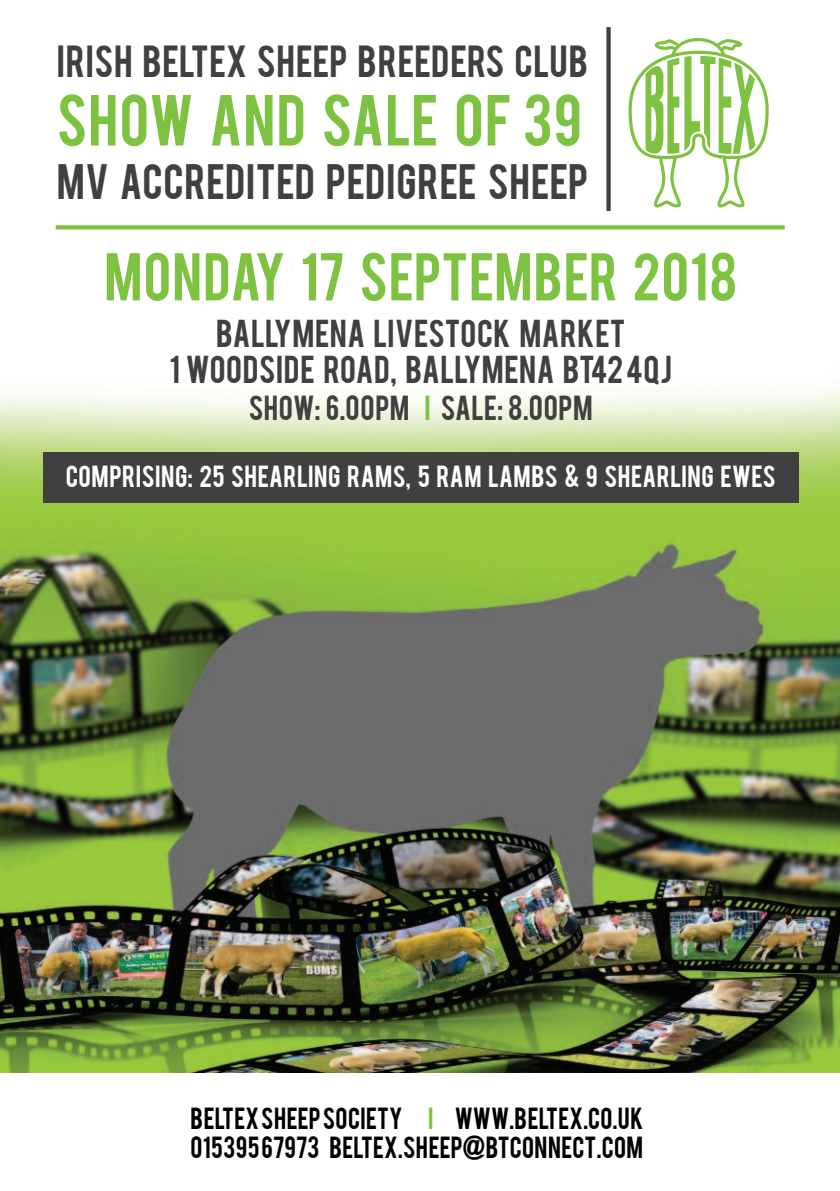
<style>
.page{position:relative;width:840px;height:1191px;background:#fff}
.page>*{position:absolute;margin:0;border:0;box-sizing:border-box;transform-origin:0 0}
.t1{font:56.8px "Bebas";letter-spacing:.02em;color:#7ec241}
.t2{font:53px "Bebas";letter-spacing:.015em;color:#7ec241}
.t3{font:39.2px "Bebas";letter-spacing:.015em;color:#404040}
.t4{font:35.4px "Bebas";letter-spacing:.015em;color:#404040}
.t5{font:30.6px/36px "Bebas";letter-spacing:.015em;color:#404040;text-align:center}
.t6{font:27.4px "Bebas";letter-spacing:.02em;color:#404040}
.t7{font:24px/28.8px "Bebas";letter-spacing:.01em;color:#000;scale:.96 1}
.t8{font:24px "Bebas";letter-spacing:.02em;color:#fff}
.s1{color:#7ec241}
</style>
<div class="page">
<img style="left:0;top:69px;width:839px;height:1004px">
<svg style="left:628px;top:38px;width:140px;height:171px"></svg>
<svg style="left:606px;top:27px;width:4px;height:184px"></svg>
<svg style="left:56px;top:225px;width:728px;height:4px;background:#84c44a"></svg>
<div style="left:43px;top:452px;width:755px;height:51px;background:#404040"></div>
<h3 class="t4" style="left:57px;top:36px;width:532px">IRISH BELTEX SHEEP BREEDERS CLUB</h3>
<h1 class="t1" style="left:57px;top:79px;width:526px">SHOW AND SALE OF 39</h1>
<h3 class="t3" style="left:57px;top:153px;width:533px">MV ACCREDITED PEDIGREE SHEEP</h3>
<h2 class="t2" style="left:104px;top:238px;width:634px">MONDAY 17 SEPTEMBER 2018</h2>
<p class="t5" style="left:169px;top:314px;width:503px">BALLYMENA LIVESTOCK MARKET<br>1 WOODSIDE ROAD, BALLYMENA BT42 4QJ</p>
<p class="t6" style="left:248px;top:387px;width:345px">SHOW: 6.00PM <span class="s1">I</span> SALE: 8.00PM</p>
<p class="t8" style="left:66px;top:458px;width:711px">COMPRISING: 25 SHEARLING RAMS, 5 RAM LAMBS &amp; 9 SHEARLING EWES</p>
<p class="t7" style="left:190px;top:1102px;width:473px">BELTEX SHEEP SOCIETY <span class="s1">I</span> WWW.BELTEX.CO.UK<br>015395 67973 BELTEX.SHEEP@BTCONNECT.COM</p>
</div>
